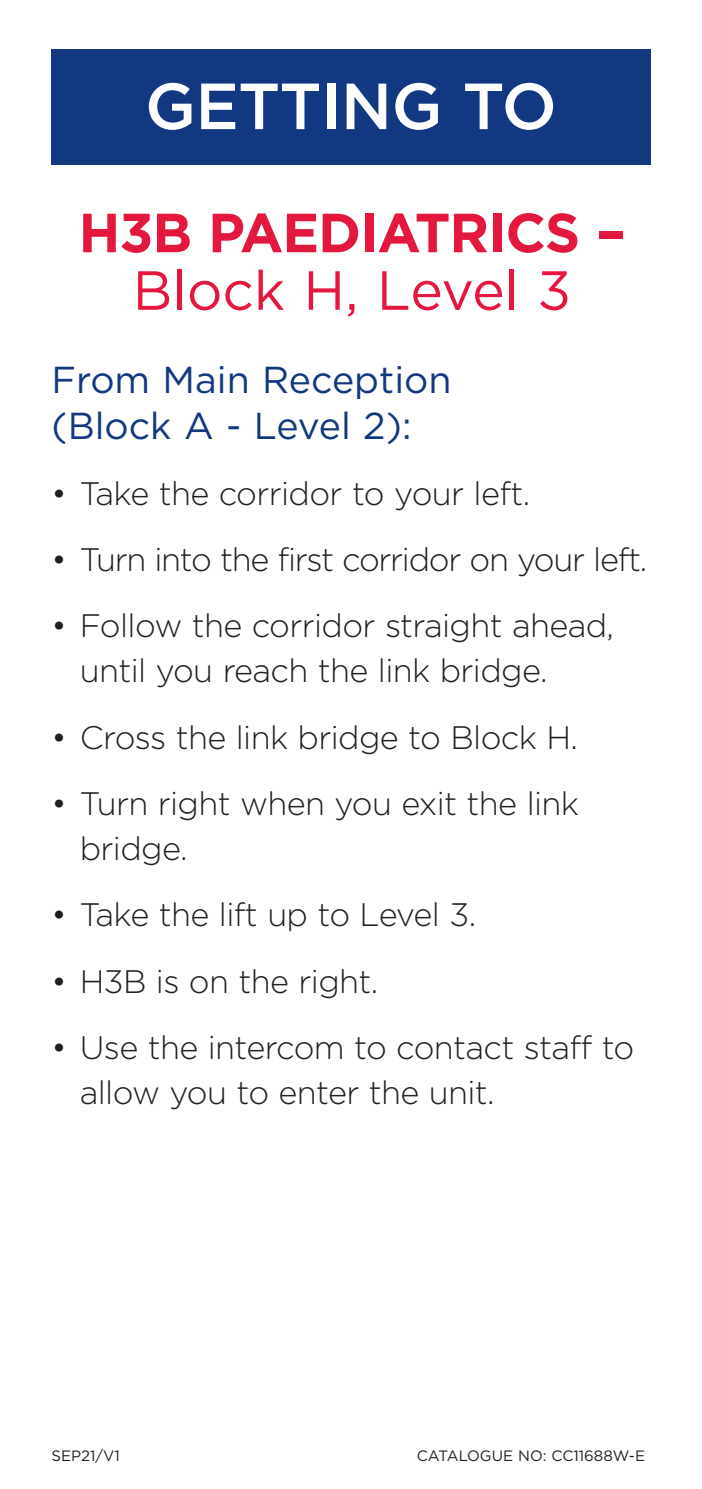
<style>
.page{position:relative;width:702px;height:1489px;background:#fff}
.page>*{position:absolute;margin:0;border:0;box-sizing:border-box;transform-origin:0 0}
.Bottom_block{font:500 65px "Gotham";letter-spacing:-.01em;color:#fff}
.t1{font:700 55px "Gotham";letter-spacing:-.02em;color:#e4183e}
.t2{font:55px "Gotham";color:#e4183e}
.t3{font:37.5px/45px "Gotham";color:#113880}
.t4{font:300 32.5px/45px "Gotham";letter-spacing:-.02em;color:#231f20}
.t5{font:300 32.5px "Gotham";letter-spacing:-.04em;color:#231f20}
.t6{font:15px "Gotham";color:#231f20}
</style>
<div class="page">
<div style="left:51px;top:50px;width:599px;height:115px;background:#113880"></div>
<h2 class="Bottom_block" style="left:145px;top:64px;width:413px">GETTING TO</h2>
<h2 class="t1" style="left:79px;top:196px;width:548px">H3B PAEDIATRICS –</h2>
<h2 class="t2" style="left:133px;top:255px;width:440px">Block H, Level 3</h2>
<h3 class="t3" style="left:51px;top:357px;width:401px">From Main Reception (Block A - Level 2):</h3>
<p class="t4" style="left:51px;top:470px;width:480px">• Take the corridor to your left.</p>
<p class="t5" style="left:51px;top:539px;width:597px">• Turn into the first corridor on your left.</p>
<p class="t4" style="left:80px;top:602px;width:535px;text-indent:-28px">• Follow the corridor straight ahead, until you reach the link bridge.</p>
<p class="t4" style="left:51px;top:713px;width:528px">• Cross the link bridge to Block H.</p>
<p class="t4" style="left:80px;top:780px;width:501px;text-indent:-28px">• Turn right when you exit the link bridge.</p>
<p class="t4" style="left:51px;top:891px;width:426px">• Take the lift up to Level 3.</p>
<p class="t4" style="left:51px;top:957px;width:328px">• H3B is on the right.</p>
<p class="t4" style="left:80px;top:1023px;width:556px;text-indent:-28px">• Use the intercom to contact staff to allow you to enter the unit.</p>
<p class="t6" style="left:51px;top:1445px;width:70px">SEP21/V1</p>
<p class="t6" style="left:417px;top:1445px;width:230px">CATALOGUE NO: CC11688W-E</p>
</div>
